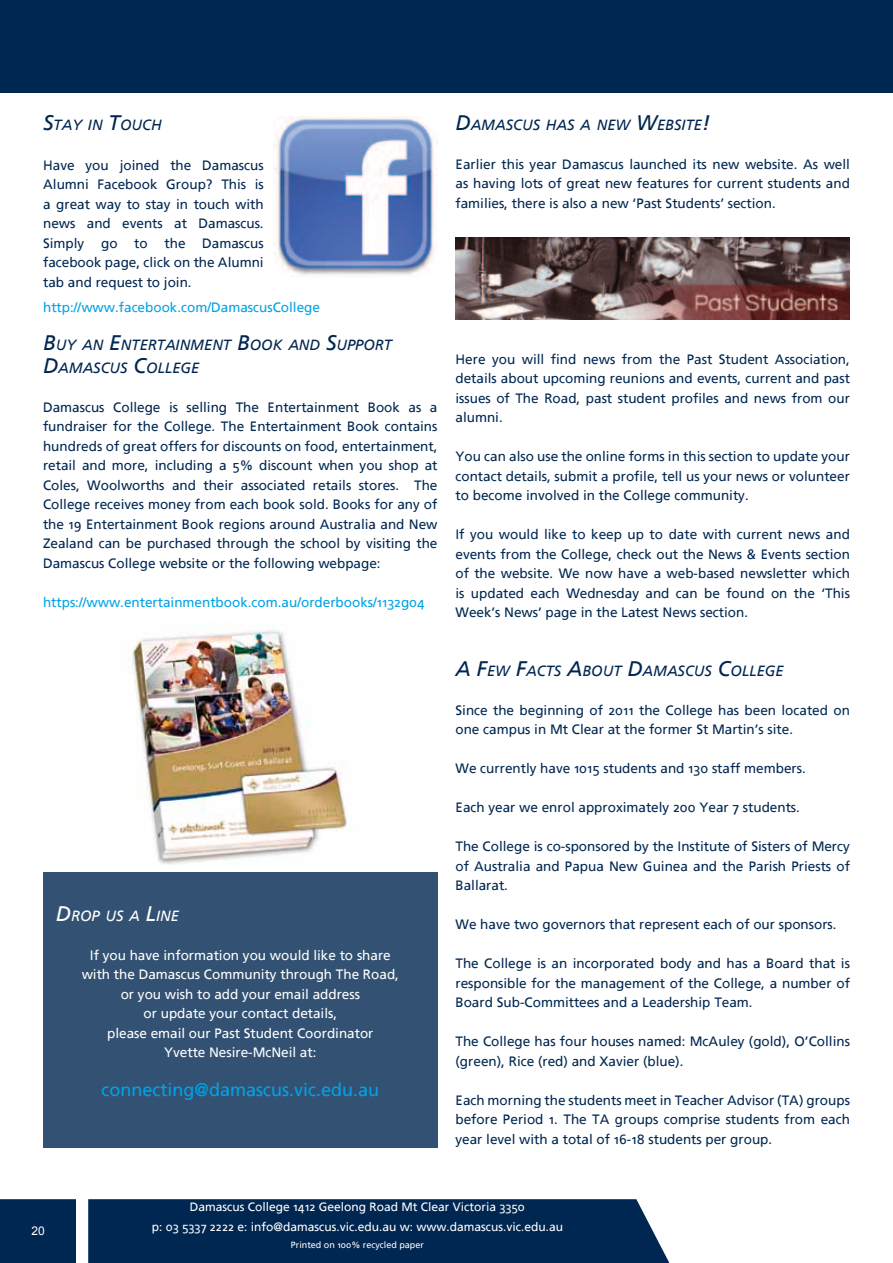
<style>
.page{position:relative;width:893px;height:1263px;background:#fff}
.page>*{position:absolute;margin:0;border:0;box-sizing:border-box;transform-origin:0 0}
.t1{font:18px "Frutiger Linotype";color:#00a3e6}
.t2{font:italic 14.7px/22.5px "Frutiger Linotype";color:#002751}
.t3{font:italic 14.7px "Frutiger Linotype";color:#fff}
.t4{font:13.5px/19.5px "Frutiger Linotype";color:#002751;text-align:justify}
.t5{font:13.5px/19.5px "Frutiger Linotype";color:#fff;text-align:center}
.t6{font:13.5px "Frutiger Linotype";color:#00a3e6}
.t7{font:12px/19.5px "Frutiger Linotype";color:#fff;text-align:center}
.t8{font:12px "Arial";color:#fff}
.t9{font:9px "Frutiger Linotype";color:#fff}
.s1{font-size:21px}
</style>
<div class="page">
<div style="left:0;top:1199px;width:669px;height:64px;background:#002751"></div>
<div style="left:0;top:0;width:892px;height:93px;background:#002751"></div>
<img style="left:274px;top:116px;width:163px;height:160px">
<div style="left:43px;top:872px;width:395px;height:276px;background:#335273"></div>
<img style="left:131px;top:624px;width:216px;height:240px">
<img style="left:455px;top:237px;width:395px;height:83px">
<p class="t2" style="left:43px;top:113px;width:120px"><span class="s1">S</span>TAY IN <span class="s1">T</span>OUCH</p>
<p class="t2" style="left:455px;top:113px;width:256px"><span class="s1">D</span>AMASCUS HAS A NEW <span class="s1">W</span>EBSITE<span class="s1">!</span></p>
<p class="t4" style="left:455px;top:154px;width:396px">Earlier this year Damascus launched its new website. As well as having lots of great new features for current students and families, there is also a new ‘Past Students’ section.</p>
<p class="t4" style="left:43px;top:155px;width:222px">Have you joined the Damascus Alumni Facebook Group? This is a great way to stay in touch with news and events at Damascus.<br>Simply go to the Damascus facebook page, click on the Alumni tab and request to join.</p>
<p class="t6" style="left:43px;top:299px;width:278px">http://www.facebook.com/DamascusCollege</p>
<p class="t2" style="left:43px;top:334px;width:351px"><span class="s1">B</span>UY AN <span class="s1">E</span>NTERTAINMENT <span class="s1">B</span>OOK AND <span class="s1">S</span>UPPORT<br><span class="s1">D</span>AMASCUS <span class="s1">C</span>OLLEGE</p>
<p class="t4" style="left:43px;top:397px;width:396px">Damascus College is selling The Entertainment Book as a fundraiser for the College. The Entertainment Book contains hundreds of great offers for discounts on food, entertainment, retail and more, including a 5% discount when you shop at Coles, Woolworths and their associated retails stores. The College receives money from each book sold. Books for any of the 19 Entertainment Book regions around Australia and New Zealand can be purchased through the school by visiting the Damascus College website or the following webpage:</p>
<p class="t6" style="left:43px;top:594px;width:383px">https://www.entertainmentbook.com.au/orderbooks/1132g04</p>
<p class="t3" style="left:56px;top:907px;width:125px"><span class="s1">D</span>ROP US A <span class="s1">L</span>INE</p>
<p class="t5" style="left:82px;top:945px;width:319px">If you have information you would like to share with the Damascus Community through The Road, or you wish to add your email address<br>or update your contact details,<br>please email our Past Student Coordinator<br>Yvette Nesire-McNeil at:</p>
<h1 class="t1" style="left:102px;top:1079px;width:279px">connecting@damascus.vic.edu.au</h1>
<p class="t4" style="left:455px;top:349px;width:396px">H ere you will find news from the Past Student Association, details about upcoming reunions and events, current and past issues of The Road, past student profiles and news from our alumni.</p>
<p class="t4" style="left:455px;top:447px;width:396px">You can also use the online forms in this section to update your contact details, submit a profile, tell us your news or volunteer to become involved in the College community.</p>
<p class="t4" style="left:455px;top:525px;width:396px">If you would like to keep up to date with current news and events from the College, check out the N ews &amp; Events section of the website. We now have a web-based newsletter which is updated each Wednesday and can be found on the ‘This Week’s N ews’ page in the Latest N ews section.</p>
<p class="t2" style="left:455px;top:659px;width:330px"><span class="s1">A F</span>EW <span class="s1">F</span>ACTS <span class="s1">A</span>BOUT <span class="s1">D</span>AMASCUS <span class="s1">C</span>OLLEGE</p>
<p class="t4" style="left:455px;top:700px;width:396px">Since the beginning of 2011 the College has been located on one campus in Mt Clear at the former St Martin’s site.</p>
<p class="t4" style="left:455px;top:759px;width:352px">We currently have 1015 students and 130 staff members.</p>
<p class="t4" style="left:455px;top:798px;width:346px">Each year we enrol approximately 200 Year 7 students.</p>
<p class="t4" style="left:455px;top:837px;width:396px">The College is co-sponsored by the Institute of Sisters of Mercy of Australia and Papua New Guinea and the Parish Priests of Ballarat.</p>
<p class="t4" style="left:455px;top:915px;width:383px">We have two governors that represent each of our sponsors.</p>
<p class="t4" style="left:455px;top:954px;width:396px">The College is an incorporated body and has a Board that is responsible for the management of the College, a number of Board Sub-Committees and a Leadership Team.</p>
<p class="t4" style="left:455px;top:1032px;width:396px">The College has four houses named: McAuley (gold), O’Collins (green), Rice (red) and Xavier (blue).</p>
<p class="t4" style="left:455px;top:1090px;width:396px">Each morning the students meet in Teacher Advisor (TA) groups before Period 1. The TA groups comprise students from each year level with a total of 16-18 students per group.</p>
<p class="t8" style="left:31px;top:1223px;width:15px">20</p>
<p class="t7" style="left:152px;top:1197px;width:413px">Damascus College 1412 Geelong Road Mt Clear Victoria 3350<br>p: 03 5337 2222 e: info@damascus.vic.edu.au w: www.damascus.vic.edu.au</p>
<p class="t9" style="left:291px;top:1239px;width:135px">Printed on 100% recycled paper</p>
</div>
